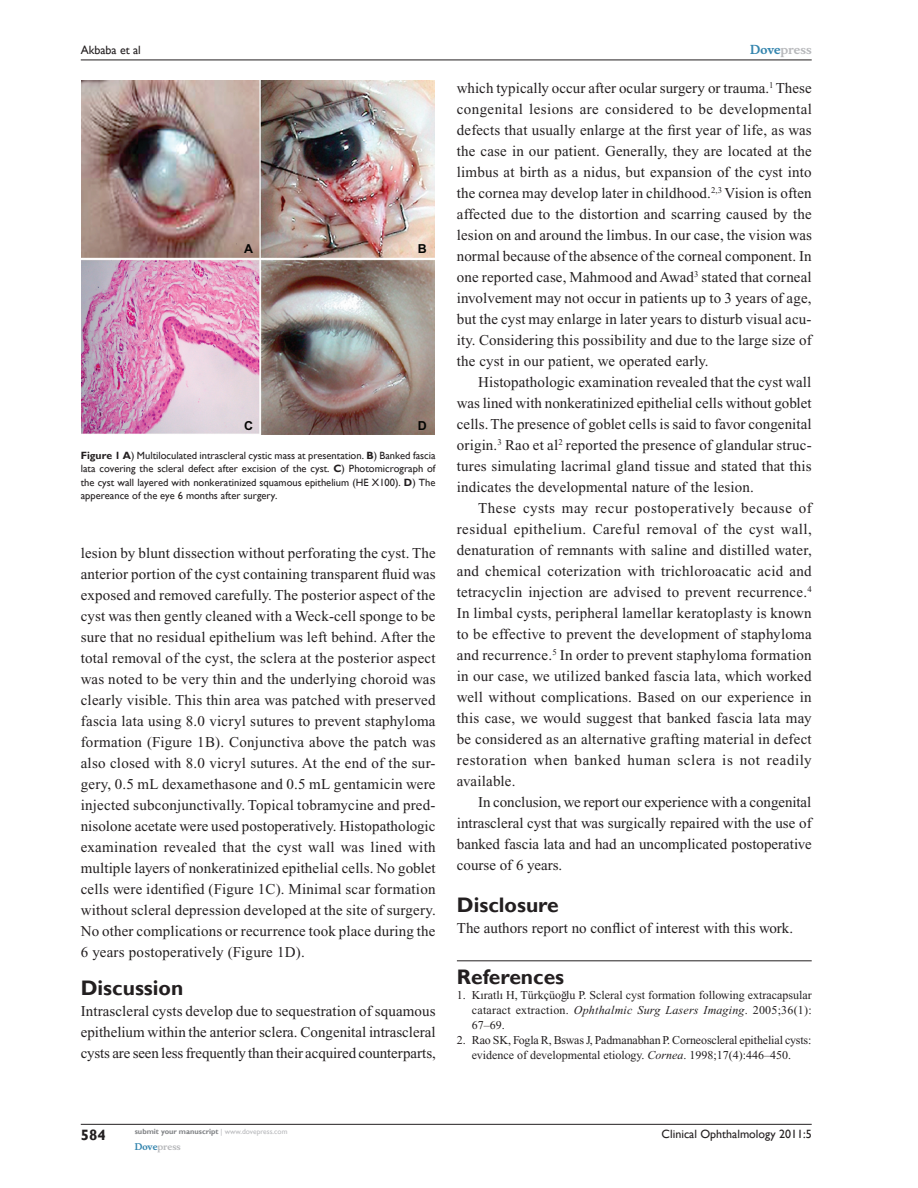
<style>
.page{position:relative;width:918px;height:1188px;background:#fff}
.page>*{position:absolute;margin:0;border:0;box-sizing:border-box;transform-origin:0 0}
.t1{font:700 21px "Gill Sans";color:#231f20}
.t2{font:15px/21px "Times New Roman";letter-spacing:.01em;color:#231f20;text-align:justify}
.t3{font:700 15px "Gill Sans";color:#231f20}
.t4{font:700 12.45px "Arial";color:#040503}
.t5{font:12px/15px "Times New Roman";color:#231f20;text-align:justify}
.t6{font:12px "Gill Sans";color:#231f20}
.t7{font:700 12px "Musee";color:#b8b9bc}
.t8{font:10.5px/13.5px "Gill Sans";color:#231f20;text-align:justify}
.t9{font:700 9px "Musee";color:#b8b9bc}
.t10{font:700 7.5px "Gill Sans";color:#808285}
.s1{font-weight:700}
.s2{color:#3485ae}
.s3{font-style:inherit}
.s4{font-style:italic}
.s5{font-weight:400;color:#b8b9bc}
</style>
<div class="page">
<hr style="left:81px;top:1124px;width:731px;height:1px;background:#231f20">
<hr style="left:81px;top:60px;width:731px;height:1px;background:#231f20">
<hr style="left:457px;top:960px;width:355px;height:1px;background:#231f20">
<img style="left:81px;top:81px;width:354px;height:353px">
<p class="t6" style="left:81px;top:43px;width:62px">Akbaba et al</p>
<p class="t4" style="left:244px;top:241px;width:10px">A</p>
<p class="t4" style="left:418px;top:241px;width:10px">B</p>
<p class="t4" style="left:244px;top:418px;width:10px">C</p>
<p class="t4" style="left:418px;top:418px;width:10px">D</p>
<p class="t8" style="left:81px;top:449px;width:356px"><span class="s1">Figure 1 A</span>) Multiloculated intrascleral cystic mass at presentation. <span class="s1">B</span>) Banked fascia lata covering the scleral defect after excision of the cyst. <span class="s1">C</span>) Photomicrograph of the cyst wall layered with nonkeratinized squamous epithelium (HE X100). <span class="s1">D</span>) The appereance of the eye 6 months after surgery.</p>
<p class="t2" style="left:81px;top:543px;width:357px">lesion by blunt dissection without perforating the cyst. The anterior portion of the cyst containing transparent fluid was exposed and removed carefully. The posterior aspect of the cyst was then gently cleaned with a Weck-cell sponge to be sure that no residual epithelium was left behind. After the total removal of the cyst, the sclera at the posterior aspect was noted to be very thin and the underlying choroid was clearly visible. This thin area was patched with preserved fascia lata using 8.0 vicryl sutures to prevent staphyloma formation (Figure 1B). Conjunctiva above the patch was also closed with 8.0 vicryl sutures. At the end of the sur&shy;gery, 0.5 mL dexamethasone and 0.5 mL gentamicin were injected subconjunctivally. Topical tobramycine and pred&shy;nisolone acetate were used postoperatively. Histopathologic examination revealed that the cyst wall was lined with multiple layers of nonkeratinized epithelial cells. No goblet cells were identified (Figure 1C). Minimal scar formation without scleral depression developed at the site of surgery.<br>No other complications or recurrence took place during the 6 years postoperatively (Figure 1D).</p>
<h1 class="t1" style="left:81px;top:976px;width:104px">Discussion</h1>
<p class="t2" style="left:81px;top:1001px;width:357px">Intrascleral cysts develop due to sequestration of squamous epithelium within the anterior sclera. Congenital intrascleral cysts are seen less frequently than their acquired counterparts,</p>
<p class="t7" style="left:750px;top:43px;width:63px"><span class="s2">Dove</span>press</p>
<p class="t2" style="left:457px;top:78px;width:357px">which typically occur after ocular surgery or trauma.<sup>1</sup> These congenital lesions are considered to be developmental defects that usually enlarge at the first year of life, as was the case in our patient. Generally, they are located at the limbus at birth as a nidus, but expansion of the cyst into the cornea may develop later in childhood.<sup>2,3</sup> Vision is often affected due to the distortion and scarring caused by the lesion on and around the limbus. In our case, the vision was normal because of the absence of the corneal component. In one reported case, Mahmood and Awad<sup>3</sup> stated that corneal involvement may not occur in patients up to 3 years of age, but the cyst may enlarge in later years to disturb visual acu&shy;ity. Considering this possibility and due to the large size of the cyst in our patient, we operated early.</p>
<p class="t2" style="left:457px;top:372px;width:356px;text-indent:21px">Histopathologic examination revealed that the cyst wall was lined with nonkeratinized epithelial cells without goblet cells. The presence of goblet cells is said to favor congenital origin.<sup>3</sup> Rao et al<sup>2</sup> reported the presence of glandular struc&shy;tures simulating lacrimal gland tissue and stated that this indicates the developmental nature of the lesion.</p>
<p class="t2" style="left:457px;top:498px;width:356px;text-indent:21px">These cysts may recur postoperatively because of residual epithelium. Careful removal of the cyst wall, denaturation of remnants with saline and distilled water, and chemical coterization with trichloroacatic acid and tetracyclin injection are advised to prevent recurrence.<sup>4<br></sup>In limbal cysts, peripheral lamellar keratoplasty is known to be effective to prevent the development of staphyloma and recurrence.<sup>5</sup> In order to prevent staphyloma formation in our case, we utilized banked fascia lata, which worked well without complications. Based on our experience in this case, we would suggest that banked fascia lata may be considered as an alternative grafting material in defect restoration when banked human sclera is not readily available.</p>
<p class="t2" style="left:457px;top:792px;width:356px;text-indent:21px">In conclusion, we report our experience with a congenital intrascleral cyst that was surgically repaired with the use of banked fascia lata and had an uncomplicated postoperative course of 6 years.</p>
<h1 class="t1" style="left:457px;top:893px;width:103px">Disclosure</h1>
<p class="t2" style="left:457px;top:918px;width:338px">The authors report no conflict of interest with this work.</p>
<h1 class="t1" style="left:457px;top:964px;width:109px">References</h1>
<p class="t5" style="left:472px;top:987px;width:341px;text-indent:-15px">1. Kıratlı H, Türkçüo<span class="s3">g˘</span>lu P. Scleral cyst formation following extracapsular cataract extraction. <span class="s4">Ophthalmic Surg Lasers Imaging</span>. 2005;36(1):<br>67–69.</p>
<p class="t5" style="left:457px;top:1032px;width:356px;text-align:center">2. Rao SK, Fogla R, Bswas J, Padmanabhan P. Corneoscleral epithelial cysts: evidence of developmental etiology. <span class="s4">Cornea</span>. 1998;17(4):446–450.</p>
<p class="t3" style="left:81px;top:1126px;width:26px">584</p>
<p class="t10" style="left:135px;top:1127px;width:154px">submit your manuscript <span class="s5">| www.dovepress.com</span></p>
<p class="t9" style="left:135px;top:1141px;width:48px"><span class="s2">Dove</span>press</p>
<p class="t6" style="left:662px;top:1127px;width:152px">Clinical Ophthalmology 2011:5</p>
</div>
